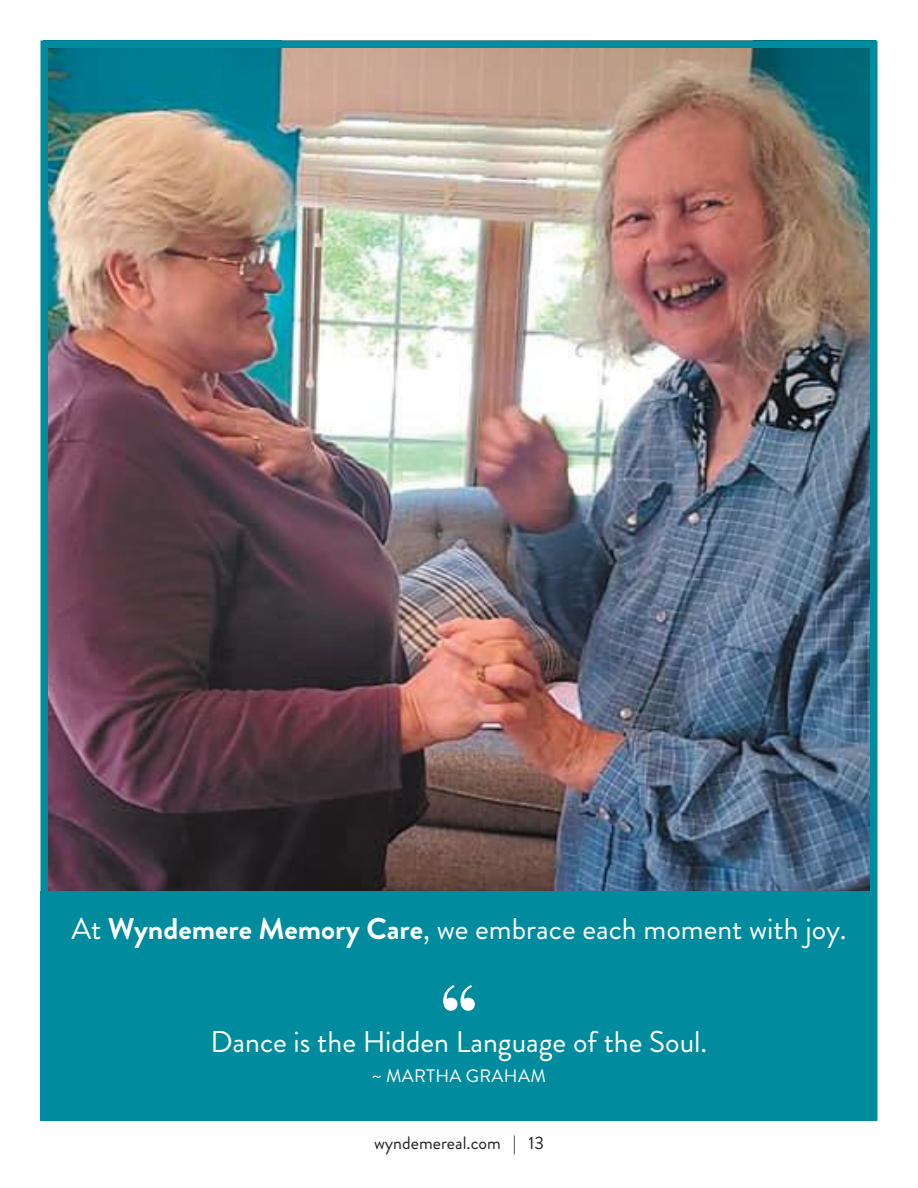
<style>
.page{position:relative;width:918px;height:1188px;background:#fff}
.page>*{position:absolute;margin:0;border:0;box-sizing:border-box;transform-origin:0 0}
.t1{font:30px "Brandon Grotesque";color:#fff}
.t2{font:18px "Brandon Grotesque";color:#241f1f}
.t3{font:18px "Brandon Grotesque";letter-spacing:.02em;color:#fff}
.s1{font-weight:700}
</style>
<div class="page">
<img style="left:49px;top:49px;width:820px;height:842px">
<div style="left:40px;top:40px;width:838px;height:1080px;border:8px solid #008c9e"></div>
<div style="left:40px;top:891px;width:838px;height:229px;background:#008c9e"></div>
<svg style="left:443px;top:985px;width:32px;height:26px"></svg>
<p class="t1" style="left:71px;top:908px;width:777px">At <span class="s1">Wyndemere Memory Care</span>, we embrace each moment with joy.</p>
<p class="t1" style="left:211px;top:1021px;width:498px">Dance is the Hidden Language of the Soul.</p>
<p class="t3" style="left:372px;top:1063px;width:175px">~ MARTHA GRAHAM</p>
<p class="t2" style="left:374px;top:1130px;width:171px">wyndemereal.com | 13</p>
</div>
